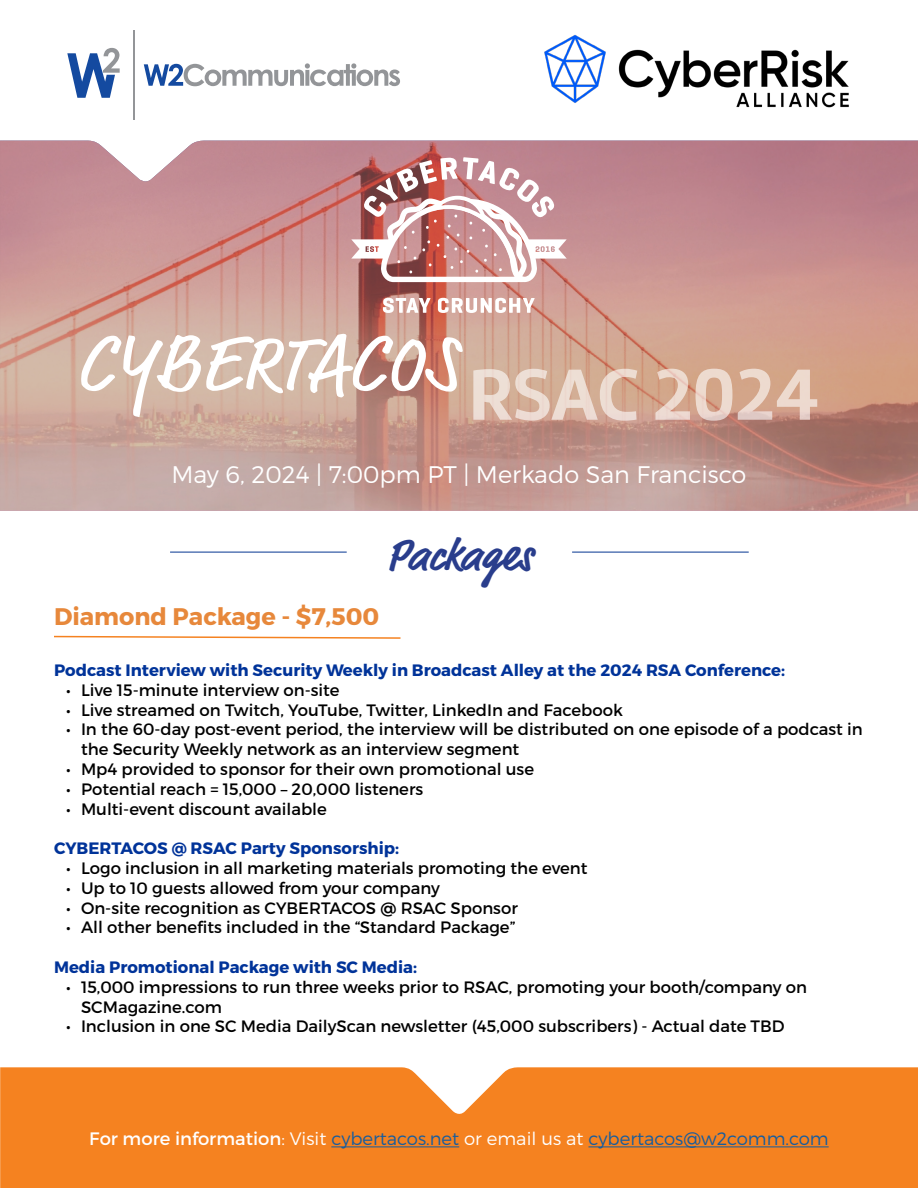
<style>
.page{position:relative;width:918px;height:1188px;background:#fff}
.page>*{position:absolute;margin:0;border:0;box-sizing:border-box;transform-origin:0 0}
.Big_Script_Title{font:79.5px "Market Pro";color:#fff}
.Medium_Script_Title_Center{font:700 45px "Market Pro";color:#293d8c}
.t1{font:300 24px "Montserrat";color:#fff}
.t2{font:700 24px "Montserrat";color:#e7883b}
.t3{font:300 18px "Montserrat";color:#175d9e}
.t4{font:16.5px/19.8px "Montserrat";color:#000}
.t5{font:700 16.5px "Montserrat";color:#039}
.s1{font-weight:400;color:#fff}
.s2{color:#fff}
</style>
<div class="page">
<img style="left:0;top:141px;width:918px;height:370px">
<div style="left:0;top:1067px;width:918px;height:121px;background:#f58220"></div>
<hr style="left:572px;top:551px;width:177px;height:2px;background:#1e4a9c">
<hr style="left:170px;top:551px;width:177px;height:2px;background:#1e4a9c">
<img style="left:544px;top:35px;width:305px;height:73px">
<svg style="left:144px;top:63px;width:256px;height:23px"></svg>
<hr style="left:133px;top:30px;width:2px;height:90px;background:#939598">
<svg style="left:67px;top:48px;width:53px;height:50px"></svg>
<svg style="left:351px;top:157px;width:216px;height:125px"></svg>
<svg style="left:383px;top:298px;width:48px;height:15px"></svg>
<svg style="left:438px;top:298px;width:97px;height:15px"></svg>
<hr style="left:331px;top:1146px;width:128px;height:1px;background:#175d9e">
<hr style="left:588px;top:1146px;width:241px;height:1px;background:#175d9e">
<svg style="left:54px;top:635px;width:347px;height:4px"></svg>
<p class="Big_Script_Title" style="left:76px;top:310px;width:746px">CYBERTACOS<sub>RSAC</sub> <sub>2024</sub></p>
<p class="t1" style="left:172px;top:460px;width:576px">May 6, 2024 | 7:00pm PT | Merkado San Francisco</p>
<p class="t2" style="left:54px;top:602px;width:327px">Diamond Package - $7,500</p>
<p class="Medium_Script_Title_Center" style="left:386px;top:524px;width:148px">Packages</p>
<p class="t5" style="left:54px;top:660px;width:733px">Podcast Interview with Security Weekly in Broadcast Alley at the 2024 RSA Conference:</p>
<p class="t4" style="left:66px;top:680px;width:275px">• Live 15-minute interview on-site</p>
<p class="t4" style="left:66px;top:700px;width:558px">• Live streamed on Twitch, YouTube, Twitter, LinkedIn and Facebook</p>
<p class="t4" style="left:81px;top:719px;width:783px;text-indent:-15px">• In the 60-day post-event period, the interview will be distributed on one episode of a podcast in the Security Weekly network as an interview segment</p>
<p class="t4" style="left:66px;top:759px;width:470px">• Mp4 provided to sponsor for their own promotional use</p>
<p class="t4" style="left:66px;top:779px;width:359px">• Potential reach = 15,000 – 20,000 listeners</p>
<p class="t4" style="left:66px;top:799px;width:262px">• Multi-event discount available</p>
<p class="t5" style="left:54px;top:838px;width:347px">CYBERTACOS @ RSAC Party Sponsorship:</p>
<p class="t4" style="left:66px;top:858px;width:523px">• Logo inclusion in all marketing materials promoting the event</p>
<p class="t4" style="left:66px;top:878px;width:375px">• Up to 10 guests allowed from your company</p>
<p class="t4" style="left:66px;top:898px;width:453px">• On-site recognition as CYBERTACOS @ RSAC Sponsor</p>
<p class="t4" style="left:66px;top:917px;width:451px">• All other benefits included in the “Standard Package”</p>
<p class="t5" style="left:54px;top:957px;width:365px">Media Promotional Package with SC Media:</p>
<p class="t4" style="left:81px;top:977px;width:728px;text-indent:-15px">• 15,000 impressions to run three weeks prior to RSAC, promoting your booth/company on<br>SCMagazine.com</p>
<p class="t4" style="left:66px;top:1016px;width:720px">• Inclusion in one SC Media DailyScan newsletter (45,000 subscribers) - Actual date TBD</p>
<p class="t3" style="left:89px;top:1128px;width:741px"><span class="s1">For more information</span><span class="s2">: Visit</span> cybertacos.net <span class="s2">or email us at</span> cybertacos@w2comm.com</p>
</div>
